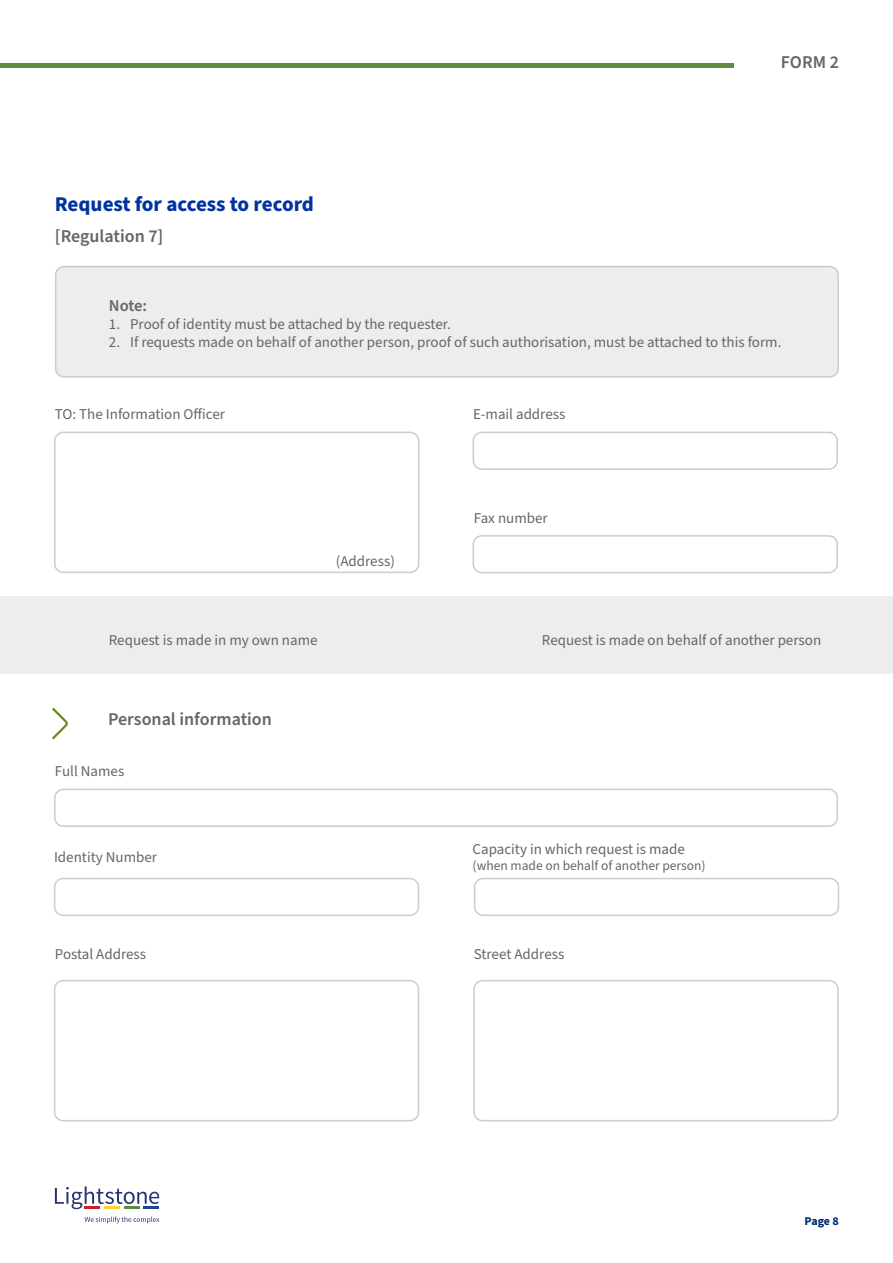
<style>
.page{position:relative;width:893px;height:1263px;background:#fff}
.page>*{position:absolute;margin:0;border:0;box-sizing:border-box;transform-origin:0 0}
.t1{font:700 21px "Source Sans Pro";color:#0033a0}
.t2{font:600 18px "Source Sans Pro";color:#666}
.t3{font:600 16.5px "Source Sans Pro";color:#666}
.t4{font:15px "Source Sans Pro";color:#666}
.t5{font:13.5px "Source Sans Pro";color:#666}
.t6{font:700 12px "Source Sans Pro";color:#002d72}
</style>
<div class="page">
<svg style="left:85px;top:1216px;width:74px;height:7px"></svg>
<svg style="left:55px;top:1186px;width:104px;height:23px"></svg>
<hr style="left:85px;top:1206px;width:15px;height:3px;background:#cc2027">
<hr style="left:104px;top:1206px;width:16px;height:3px;background:#ffcf34">
<hr style="left:124px;top:1206px;width:16px;height:3px;background:#5f8a42">
<hr style="left:143px;top:1206px;width:16px;height:3px;background:#1b478d">
<div style="left:0;top:596px;width:893px;height:78px;background:#ededed"></div>
<div style="left:56px;top:266px;width:782px;height:111px;background:#ededed;border-radius:9px"></div>
<div style="left:55px;top:266px;width:784px;height:112px;border:2px solid #ccc;border-radius:9px"></div>
<hr style="left:0;top:64px;width:734px;height:4px;background:#5f8a42">
<div style="left:54px;top:432px;width:365px;height:141px;border:2px solid #ccc;border-radius:9px"></div>
<div style="left:473px;top:432px;width:365px;height:38px;border:2px solid #ccc;border-radius:9px"></div>
<div style="left:473px;top:535px;width:365px;height:38px;border:2px solid #ccc;border-radius:9px"></div>
<svg style="left:52px;top:708px;width:16px;height:32px"></svg>
<div style="left:54px;top:789px;width:784px;height:38px;border:2px solid #ccc;border-radius:9px"></div>
<div style="left:54px;top:878px;width:365px;height:38px;border:2px solid #ccc;border-radius:9px"></div>
<div style="left:474px;top:878px;width:365px;height:38px;border:2px solid #ccc;border-radius:9px"></div>
<div style="left:54px;top:980px;width:365px;height:141px;border:2px solid #ccc;border-radius:9px"></div>
<div style="left:473px;top:980px;width:366px;height:141px;border:2px solid #ccc;border-radius:9px"></div>
<h1 class="t1" style="left:55px;top:190px;width:261px">Request for access to record</h1>
<p class="t2" style="left:55px;top:224px;width:110px">[Regulation 7]</p>
<p class="t2" style="left:781px;top:50px;width:60px">FORM 2</p>
<p class="t3" style="left:109px;top:295px;width:40px">Note:</p>
<p class="t4" style="left:109px;top:314px;width:343px">1. Proof of identity must be attached by the requester.</p>
<p class="t4" style="left:109px;top:332px;width:674px">2. If requests made on behalf of another person, proof of such authorisation, must be attached to this form.</p>
<p class="t4" style="left:55px;top:404px;width:172px">TO: The Information Officer</p>
<p class="t4" style="left:473px;top:404px;width:94px">E-mail address</p>
<p class="t4" style="left:336px;top:550px;width:61px">(Address)</p>
<p class="t4" style="left:474px;top:508px;width:75px">Fax number</p>
<p class="t4" style="left:109px;top:630px;width:210px">Request is made in my own name</p>
<p class="t4" style="left:542px;top:630px;width:281px">Request is made on behalf of another person</p>
<p class="t2" style="left:108px;top:707px;width:165px">Personal information</p>
<p class="t4" style="left:55px;top:761px;width:71px">Full Names</p>
<p class="t4" style="left:54px;top:846px;width:105px">Identity Number</p>
<p class="t4" style="left:473px;top:839px;width:214px">Capacity in which request is made</p>
<p class="t5" style="left:473px;top:857px;width:235px">(when made on behalf of another person)</p>
<p class="t4" style="left:55px;top:944px;width:93px">Postal Address</p>
<p class="t4" style="left:474px;top:944px;width:92px">Street Address</p>
<p class="t6" style="left:804px;top:1212px;width:36px">Page 8</p>
</div>
